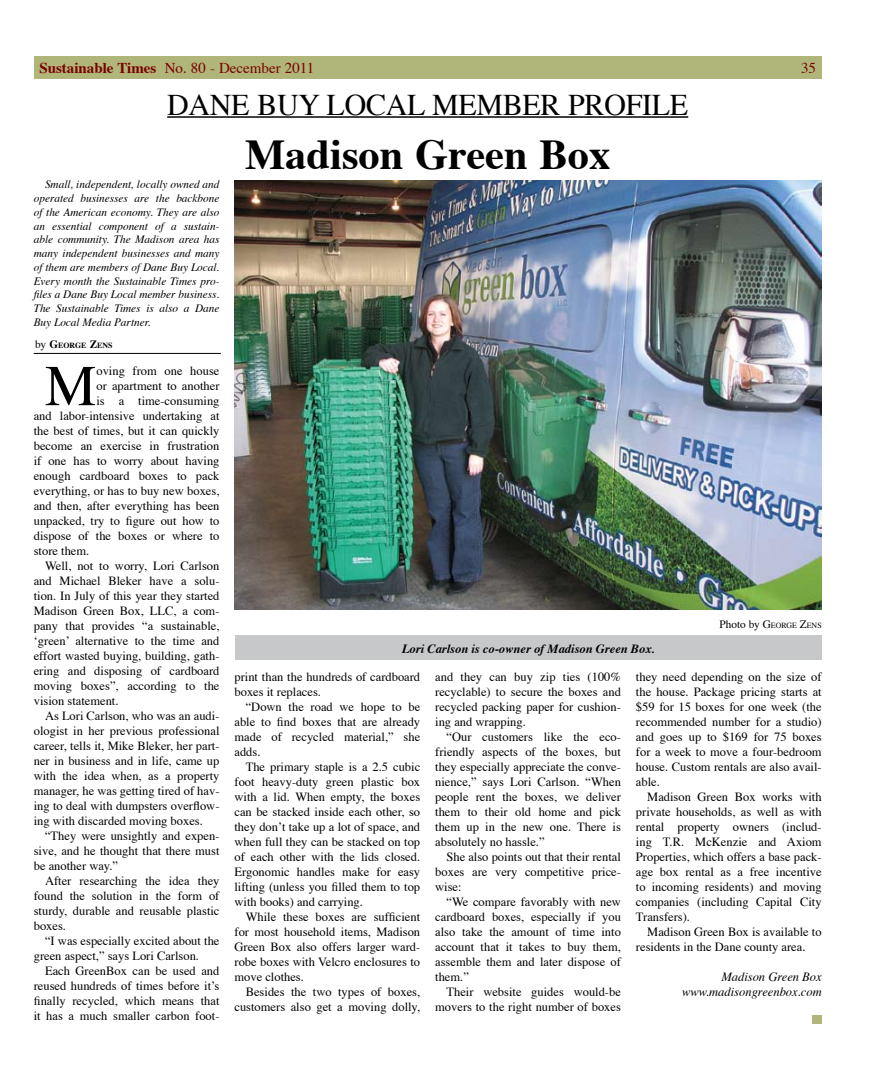
<style>
.page{position:relative;width:878px;height:1080px;background:#fff}
.page>*{position:absolute;margin:0;border:0;box-sizing:border-box;transform-origin:0 0}
.t1{font:57.75px "Times";color:#000}
.t2{font:700 42.5px "Times";color:#000}
.t3{font:30px "Times";letter-spacing:-.01em;color:#000}
.t4{font:15px "Times";color:#790000}
.t5{font:12.5px/15px "Times";color:#000;text-align:justify}
.t6{font:italic 700 12.5px "Times";color:#000}
.t7{font:italic 12.5px/15px "Times";color:#000;text-align:right}
.t8{font:italic 11.25px/13.8px "Times";color:#000;text-align:justify}
.t9{font:11.25px "Times";color:#000}
.t10{font:700 7.88px "Times";color:#000}
.s1{font-weight:700}
.s2{font-weight:400;font-size:11.25px}
.s3{font-size:11.25px}
.s4{font-size:7.88px}
</style>
<div class="page">
<div style="left:34px;top:56px;width:787px;height:23px;background:#b0b579"></div>
<hr style="left:167px;top:116px;width:521px;height:2px;background:#000">
<hr style="left:34px;top:353px;width:187px;height:1px;background:#000">
<img style="left:234px;top:180px;width:587px;height:430px">
<div style="left:235px;top:636px;width:586px;height:24px;background:#c6c8ca"></div>
<div style="left:812px;top:1015px;width:9px;height:9px;background:#b0b579"></div>
<p class="t4" style="left:39px;top:54px;width:276px"><span class="s1">Sustainable Times</span> No. 80 - December 2011</p>
<p class="t4" style="left:801px;top:54px;width:16px">35</p>
<h3 class="t3" style="left:167px;top:77px;width:522px">DANE BUY LOCAL MEMBER PROFILE</h3>
<h2 class="t2" style="left:245px;top:114px;width:366px">Madison Green Box</h2>
<p class="t8" style="left:34px;top:177px;width:187px;text-indent:11px">Small, independent, locally owned and operated businesses are the backbone of the American economy. They are also an essential component of a sustain&shy;able community. The Madison area has many independent businesses and many of them are members of Dane Buy Local.<br>Every month the Sustainable Times pro&shy;files a Dane Buy Local member business.<br>The Sustainable Times is also a Dane Buy Local Media Partner.</p>
<p class="t10" style="left:35px;top:338px;width:79px"><span class="s2">by</span> <span class="s3">G</span>eorge <span class="s3">Z</span>ens</p>
<h1 class="t1" style="left:45px;top:332px;width:53px">M</h1>
<p class="t5" style="left:96px;top:362px;width:124px">oving from one house</p>
<p class="t5" style="left:96px;top:377px;width:124px">or apartment to another</p>
<p class="t5" style="left:96px;top:392px;width:124px">is a time-consuming</p>
<p class="t5" style="left:34px;top:407px;width:187px">and labor-intensive undertaking at</p>
<p class="t5" style="left:34px;top:422px;width:187px">the best of times, but it can quickly</p>
<p class="t5" style="left:34px;top:437px;width:187px">become an exercise in frustration</p>
<p class="t5" style="left:34px;top:452px;width:187px">if one has to worry about having</p>
<p class="t5" style="left:34px;top:467px;width:187px">enough cardboard boxes to pack</p>
<p class="t5" style="left:34px;top:482px;width:187px">everything, or has to buy new boxes,</p>
<p class="t5" style="left:34px;top:497px;width:187px">and then, after everything has been</p>
<p class="t5" style="left:34px;top:512px;width:187px">unpacked, try to figure out how to</p>
<p class="t5" style="left:34px;top:527px;width:187px">dispose of the boxes or where to</p>
<p class="t5" style="left:34px;top:542px;width:57px">store them.</p>
<p class="t5" style="left:45px;top:557px;width:176px">Well, not to worry, Lori Carlson</p>
<p class="t5" style="left:34px;top:572px;width:187px">and Michael Bleker have a solu-</p>
<p class="t5" style="left:34px;top:587px;width:187px">tion. In July of this year they started</p>
<p class="t5" style="left:34px;top:602px;width:187px">Madison Green Box, LLC, a com-</p>
<p class="t5" style="left:34px;top:617px;width:187px">pany that provides “a sustainable,</p>
<p class="t5" style="left:34px;top:632px;width:187px">‘green’ alternative to the time and</p>
<p class="t5" style="left:34px;top:647px;width:187px">effort wasted buying, building, gath-</p>
<p class="t5" style="left:34px;top:662px;width:187px">ering and disposing of cardboard</p>
<p class="t5" style="left:34px;top:677px;width:187px">moving boxes”, according to the</p>
<p class="t5" style="left:34px;top:692px;width:86px">vision statement.</p>
<p class="t5" style="left:45px;top:707px;width:176px">As Lori Carlson, who was an audi-</p>
<p class="t5" style="left:34px;top:722px;width:187px">ologist in her previous professional</p>
<p class="t5" style="left:34px;top:737px;width:187px">career, tells it, Mike Bleker, her part-</p>
<p class="t5" style="left:34px;top:752px;width:187px">ner in business and in life, came up</p>
<p class="t5" style="left:34px;top:767px;width:187px">with the idea when, as a property</p>
<p class="t5" style="left:34px;top:782px;width:187px">manager, he was getting tired of hav-</p>
<p class="t5" style="left:34px;top:797px;width:187px">ing to deal with dumpsters overflow-</p>
<p class="t5" style="left:34px;top:812px;width:171px">ing with discarded moving boxes.</p>
<p class="t5" style="left:45px;top:827px;width:176px">“They were unsightly and expen-</p>
<p class="t5" style="left:34px;top:842px;width:187px">sive, and he thought that there must</p>
<p class="t5" style="left:34px;top:857px;width:86px">be another way.”</p>
<p class="t5" style="left:45px;top:872px;width:176px">After researching the idea they</p>
<p class="t5" style="left:34px;top:887px;width:187px">found the solution in the form of</p>
<p class="t5" style="left:34px;top:902px;width:187px">sturdy, durable and reusable plastic</p>
<p class="t5" style="left:34px;top:917px;width:34px">boxes.</p>
<p class="t5" style="left:45px;top:932px;width:176px">“I was especially excited about the</p>
<p class="t5" style="left:34px;top:947px;width:167px">green aspect,” says Lori Carlson.</p>
<p class="t5" style="left:45px;top:962px;width:176px">Each GreenBox can be used and</p>
<p class="t5" style="left:34px;top:977px;width:187px">reused hundreds of times before it’s</p>
<p class="t5" style="left:34px;top:992px;width:187px">finally recycled, which means that</p>
<p class="t5" style="left:34px;top:1007px;width:187px">it has a much smaller carbon foot-</p>
<p class="t6" style="left:402px;top:637px;width:254px">Lori Carlson is co-owner of Madison Green Box.</p>
<p class="t9" style="left:719px;top:613px;width:104px">Photo by G<span class="s4">eorge</span> Z<span class="s4">ens</span></p>
<p class="t5" style="left:234px;top:668px;width:187px">print than the hundreds of cardboard boxes it replaces.</p>
<p class="t5" style="left:234px;top:698px;width:187px;text-indent:11px">“Down the road we hope to be able to find boxes that are already made of recycled material,” she adds.</p>
<p class="t5" style="left:234px;top:758px;width:187px;text-indent:11px">The primary staple is a 2.5 cubic foot heavy-duty green plastic box with a lid. When empty, the boxes can be stacked inside each other, so they don’t take up a lot of space, and when full they can be stacked on top of each other with the lids closed.<br>Ergonomic handles make for easy lifting (unless you filled them to top with books) and carrying.</p>
<p class="t5" style="left:234px;top:908px;width:187px;text-indent:11px">While these boxes are sufficient for most household items, Madison Green Box also offers larger ward&shy;robe boxes with Velcro enclosures to move clothes.</p>
<p class="t5" style="left:234px;top:983px;width:187px;text-align:right">Besides the two types of boxes, customers also get a moving dolly,</p>
<p class="t5" style="left:435px;top:668px;width:187px">and they can buy zip ties (100% recyclable) to secure the boxes and recycled packing paper for cushion&shy;ing and wrapping.</p>
<p class="t5" style="left:435px;top:728px;width:187px;text-indent:11px">“Our customers like the eco&shy;friendly aspects of the boxes, but they especially appreciate the conve&shy;nience,” says Lori Carlson. “When people rent the boxes, we deliver them to their old home and pick them up in the new one. There is absolutely no hassle.”</p>
<p class="t5" style="left:435px;top:848px;width:187px;text-indent:11px">She also points out that their rental boxes are very competitive price&shy;wise:</p>
<p class="t5" style="left:435px;top:893px;width:187px;text-indent:11px">“We compare favorably with new cardboard boxes, especially if you also take the amount of time into account that it takes to buy them, assemble them and later dispose of them.”</p>
<p class="t5" style="left:435px;top:983px;width:187px;text-align:right">Their website guides would-be movers to the right number of boxes</p>
<p class="t5" style="left:636px;top:668px;width:187px">they need depending on the size of the house. Package pricing starts at $59 for 15 boxes for one week (the recommended number for a studio) and goes up to $169 for 75 boxes for a week to move a four-bedroom house. Custom rentals are also avail&shy;able.</p>
<p class="t5" style="left:636px;top:788px;width:187px;text-indent:11px">Madison Green Box works with private households, as well as with rental property owners (includ&shy;ing T.R. McKenzie and Axiom Properties, which offers a base pack&shy;age box rental as a free incentive to incoming residents) and moving companies (including Capital City Transfers).</p>
<p class="t5" style="left:636px;top:923px;width:187px;text-indent:11px">Madison Green Box is available to residents in the Dane county area.</p>
<p class="t7" style="left:682px;top:968px;width:141px">Madison Green Box www.madisongreenbox.com</p>
</div>
